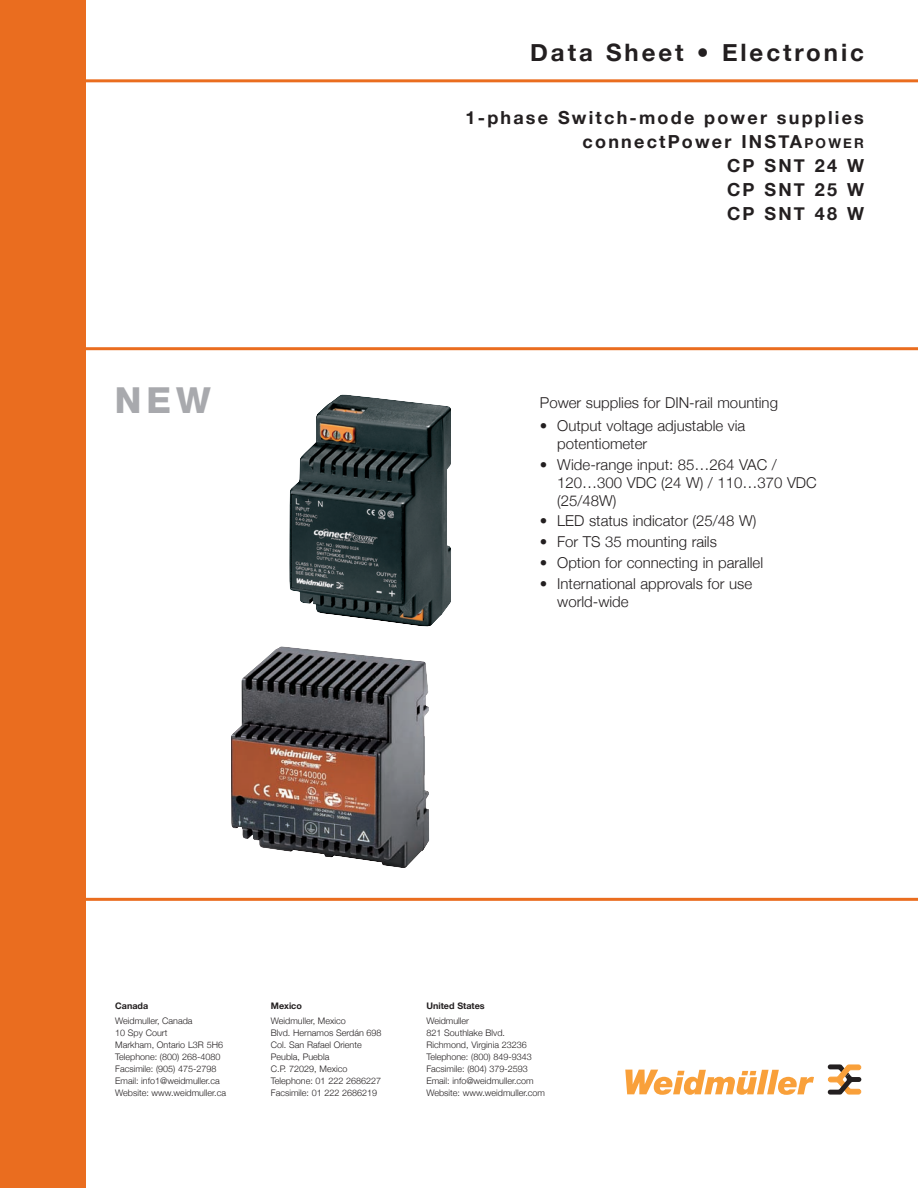
<style>
.page{position:relative;width:918px;height:1188px;background:#fff}
.page>*{position:absolute;margin:0;border:0;box-sizing:border-box;transform-origin:0 0}
.t1{font:800 36px "Helvetica Neue";color:#a8a9ad}
.t2{font:700 24px "Helvetica Neue";letter-spacing:.12em;color:#231f20}
.t3{font:700 18px/24px "Helvetica Neue";letter-spacing:.12em;color:#231f20;text-align:right}
.t4{font:300 15px/18px "Helvetica Neue";color:#231f20}
.t5{font:300 9px/12px "Helvetica Neue";color:#231f20}
.t6{font:700 9px "Helvetica Neue";color:#231f20}
.s1{font-size:13.5px}
</style>
<div class="page">
<div style="left:0;top:0;width:85px;height:1188px;background:#ea6d1f"></div>
<hr style="left:81px;top:79px;width:837px;height:3px;background:#ea6d1f">
<hr style="left:81px;top:898px;width:837px;height:3px;background:#ea6d1f">
<hr style="left:81px;top:347px;width:837px;height:3px;background:#ea6d1f">
<svg style="left:625px;top:1070px;width:189px;height:25px"></svg>
<svg style="left:828px;top:1064px;width:33px;height:31px"></svg>
<img style="left:289px;top:394px;width:162px;height:233px">
<img style="left:231px;top:646px;width:199px;height:222px">
<h1 class="t1" style="left:115px;top:387px;width:97px">NEW</h1>
<h2 class="t2" style="left:530px;top:38px;width:335px">Data Sheet • Electronic</h2>
<h3 class="t3" style="left:466px;top:105px;width:400px">1-phase Switch-mode power supplies connectPower INSTA<span class="s1">POWER<br></span>CP SNT 24 W<br>CP SNT 25 W<br>CP SNT 48 W</h3>
<h3 class="t4" style="left:540px;top:393px;width:240px">Power supplies for DIN-rail mounting</h3>
<h3 class="t4" style="left:557px;top:416px;width:190px;text-indent:-17px">• Output voltage adjustable via potentiometer</h3>
<h3 class="t4" style="left:557px;top:455px;width:261px;text-indent:-17px">• Wide-range input: 85…264 VAC /<br>120…300 VDC (24 W) / 110…370 VDC (25/48W)</h3>
<h3 class="t4" style="left:540px;top:512px;width:218px">• LED status indicator (25/48 W)</h3>
<h3 class="t4" style="left:540px;top:533px;width:179px">• For TS 35 mounting rails</h3>
<h3 class="t4" style="left:540px;top:553px;width:225px">• Option for connecting in parallel</h3>
<h3 class="t4" style="left:557px;top:574px;width:196px;text-indent:-17px">• International approvals for use world-wide</h3>
<p class="t6" style="left:115px;top:1000px;width:35px">Canada</p>
<p class="t5" style="left:115px;top:1014px;width:112px">Weidmuller, Canada<br>10 Spy Court<br>Markham, Ontario L3R 5H6<br>Telephone: (800) 268-4080<br>Facsimile: (905) 475-2798<br>Email: info1@weidmuller.ca<br>Website: www.weidmuller.ca</p>
<p class="t6" style="left:271px;top:1000px;width:33px">Mexico</p>
<p class="t5" style="left:271px;top:1014px;width:112px">Weidmuller, Mexico<br>Blvd. Hernamos Serdán 698<br>Col. San Rafael Oriente<br>Peubla, Puebla<br>C.P. 72029, Mexico<br>Telephone: 01 222 2686227<br>Facsimile: 01 222 2686219</p>
<p class="t6" style="left:426px;top:1000px;width:60px">United States</p>
<p class="t5" style="left:426px;top:1014px;width:120px">Weidmuller<br>821 Southlake Blvd.<br>Richmond, Virginia 23236<br>Telephone: (800) 849-9343<br>Facsimile: (804) 379-2593<br>Email: info@weidmuller.com<br>Website: www.weidmuller.com</p>
</div>
